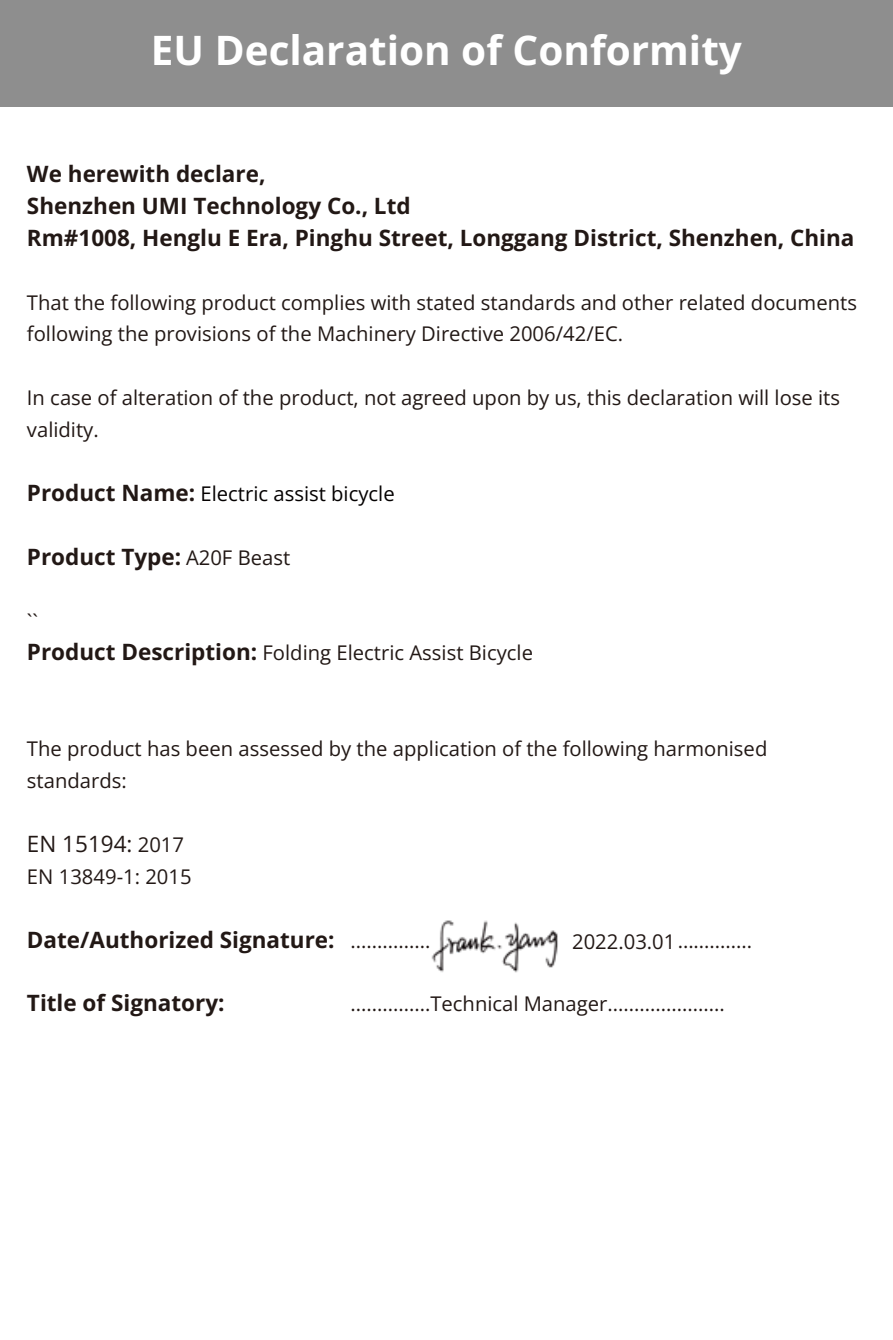
<style>
.page{position:relative;width:893px;height:1340px;background:#fff}
.page>*{position:absolute;margin:0;border:0;box-sizing:border-box;transform-origin:0 0}
.t1{font:700 40.5px "Open Sans";color:#fff}
.t2{font:700 22.5px/31.9px "Open Sans";color:#221815}
.t3{font:22.5px "Open Sans";color:#221815}
.t4{font:20.25px/31.9px "Open Sans";color:#221815}
.t5{font:20.25px "Open Sans";color:#040000}
.s1{font-weight:700;font-size:22.5px;color:#221815}
.s2{font-weight:400;font-size:20.25px}
.s3{font-weight:700;font-size:22.5px}
.s4{font-size:20.25px}
</style>
<div class="page">
<div style="left:0;top:0;width:893px;height:106px;background:#8e8e8e"></div>
<img style="left:431px;top:920px;width:127px;height:53px">
<h1 class="t1" style="left:151px;top:22px;width:592px">EU Declaration of Conformity</h1>
<p class="t2" style="left:27px;top:157px;width:829px">We herewith declare,<br>Shenzhen UMI Technology Co., Ltd<br>Rm#1008, Henglu E Era, Pinghu Street, Longgang District, Shenzhen, China</p>
<p class="t4" style="left:27px;top:286px;width:832px">That the following product complies with stated standards and other related documents following the provisions of the Machinery Directive 2006/42/EC.</p>
<p class="t4" style="left:27px;top:381px;width:815px">In case of alteration of the product, not agreed upon by us, this declaration will lose its validity.</p>
<p class="t5" style="left:27px;top:480px;width:369px"><span class="s1">Product Name:</span> Electric assist bicycle</p>
<p class="t2" style="left:27px;top:540px;width:265px">Product Type: <span class="s2">A20F Beast</span></p>
<p class="t4" style="left:27px;top:604px;width:508px">``<br><span class="s3">Product Description:</span> Folding Electric Assist Bicycle</p>
<p class="t4" style="left:27px;top:732px;width:742px">The product has been assessed by the application of the following harmonised standards:</p>
<p class="t3" style="left:27px;top:828px;width:159px">EN 15194: <span class="s4">2017</span></p>
<p class="t4" style="left:27px;top:860px;width:166px">EN 13849-1: 2015</p>
<p class="t2" style="left:27px;top:922px;width:405px">Date/Authorized Signature: <span class="s2">...............</span></p>
<p class="t4" style="left:572px;top:923px;width:182px">2022.03.01..............</p>
<p class="t2" style="left:27px;top:986px;width:199px">Title of Signatory:</p>
<p class="t4" style="left:350px;top:987px;width:376px">...............Technical Manager......................</p>
</div>
